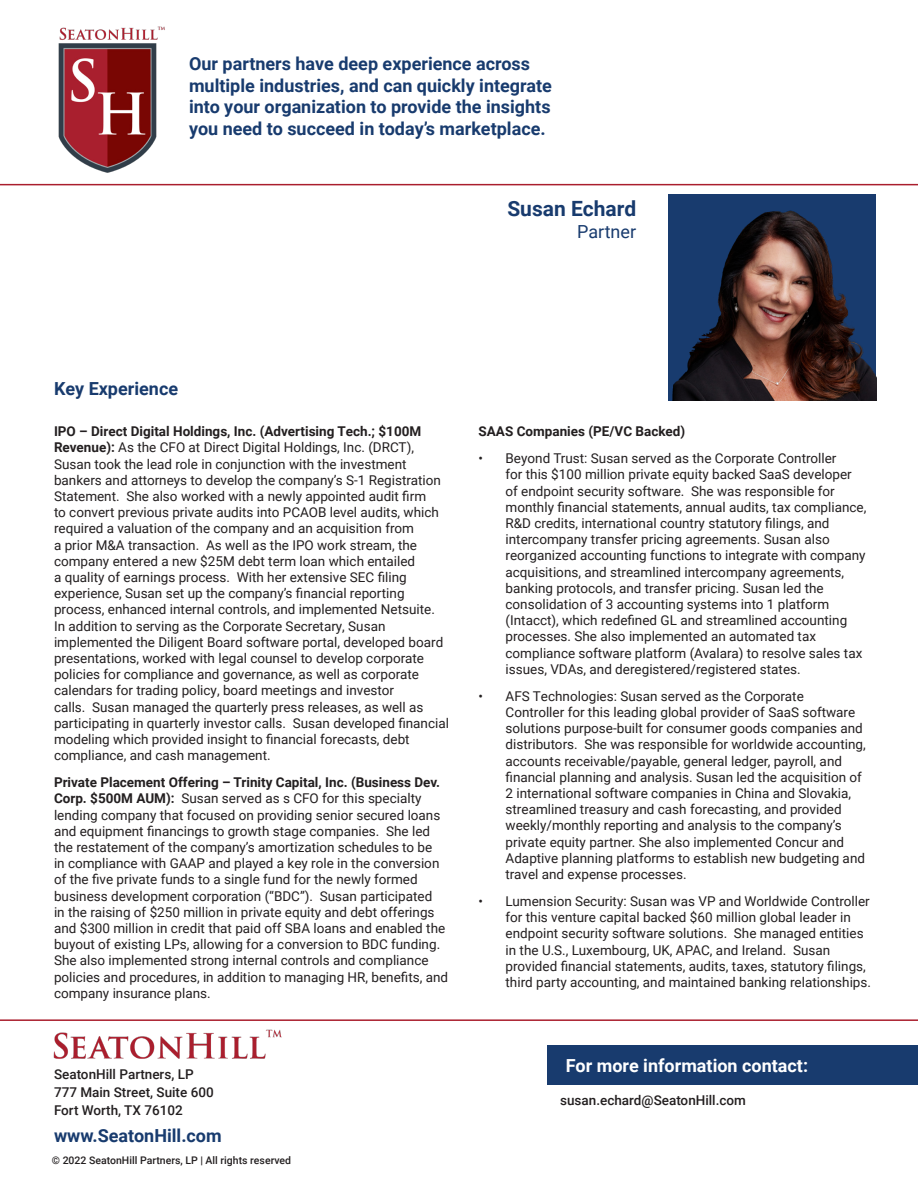
<style>
.page{position:relative;width:918px;height:1188px;background:#fff}
.page>*{position:absolute;margin:0;border:0;box-sizing:border-box;transform-origin:0 0}
.t1{font:700 21px "Roboto";color:#183b6e}
.t2{font:700 18px/21.6px "Roboto";color:#183b6e}
.t3{font:700 18px "Roboto";color:#fff}
.t4{font:18px "Roboto";color:#183b6e}
.t5{font:13.5px/16.2px "Roboto";color:#231f20}
.t6{font:500 13.5px/18px "Roboto";color:#231f20}
.t7{font:700 13.5px "Roboto";color:#231f20}
.t8{font:500 10.5px "Roboto";color:#231f20}
.s1{font-weight:700}
</style>
<div class="page">
<div style="left:547px;top:1045px;width:371px;height:40px;background:#183b6e"></div>
<img style="left:53px;top:1029px;width:229px;height:30px">
<hr style="left:0;top:1019px;width:918px;height:2px;background:#aa1e2d">
<hr style="left:0;top:184px;width:918px;height:1px;background:#aa1e2d">
<img style="left:58px;top:26px;width:107px;height:147px">
<img style="left:668px;top:194px;width:208px;height:206px">
<h2 class="t2" style="left:189px;top:52px;width:364px">Our partners have deep experience across multiple industries, and can quickly integrate into your organization to provide the insights you need to succeed in today’s marketplace.</h2>
<p class="t1" style="left:507px;top:194px;width:130px">Susan Echard</p>
<p class="t4" style="left:577px;top:219px;width:61px">Partner</p>
<p class="t2" style="left:54px;top:377px;width:126px">Key Experience</p>
<p class="t5" style="left:54px;top:423px;width:397px"><span class="s1">IPO – Direct Digital Holdings, Inc. (Advertising Tech.; $100M Revenue):</span> As the CFO at Direct Digital Holdings, Inc. (DRCT), Susan took the lead role in conjunction with the investment bankers and attorneys to develop the company’s S-1 Registration Statement. She also worked with a newly appointed audit firm<br>to convert previous private audits into PCAOB level audits, which required a valuation of the company and an acquisition from<br>a prior M&amp;A transaction. As well as the IPO work stream, the company entered a new $25M debt term loan which entailed<br>a quality of earnings process. With her extensive SEC filing experience, Susan set up the company’s financial reporting process, enhanced internal controls, and implemented Netsuite.<br>In addition to serving as the Corporate Secretary, Susan implemented the Diligent Board software portal, developed board presentations, worked with legal counsel to develop corporate policies for compliance and governance, as well as corporate calendars for trading policy, board meetings and investor<br>calls. Susan managed the quarterly press releases, as well as participating in quarterly investor calls. Susan developed financial modeling which provided insight to financial forecasts, debt compliance, and cash management.</p>
<p class="t5" style="left:54px;top:774px;width:396px"><span class="s1">Private Placement Offering – Trinity Capital, Inc. (Business Dev.<br>Corp. $500M AUM):</span> Susan served as s CFO for this specialty lending company that focused on providing senior secured loans and equipment financings to growth stage companies. She led the restatement of the company’s amortization schedules to be<br>in compliance with GAAP and played a key role in the conversion of the five private funds to a single fund for the newly formed business development corporation (“BDC”). Susan participated<br>in the raising of $250 million in private equity and debt offerings and $300 million in credit that paid off SBA loans and enabled the buyout of existing LPs, allowing for a conversion to BDC funding.<br>She also implemented strong internal controls and compliance policies and procedures, in addition to managing HR, benefits, and company insurance plans.</p>
<p class="t6" style="left:54px;top:1065px;width:161px">SeatonHill Partners, LP<br>777 Main Street, Suite 600<br>Fort Worth, TX 76102</p>
<h2 class="t2" style="left:54px;top:1124px;width:169px">www.SeatonHill.com</h2>
<p class="t8" style="left:52px;top:1153px;width:241px">© 2022 SeatonHill Partners, LP | All rights reserved</p>
<p class="t7" style="left:479px;top:422px;width:208px">SAAS Companies (PE/VC Backed)</p>
<p class="t5" style="left:506px;top:450px;width:362px;text-indent:-27px">• Beyond Trust: Susan served as the Corporate Controller<br>for this $100 million private equity backed SaaS developer of endpoint security software. She was responsible for monthly financial statements, annual audits, tax compliance, R&amp;D credits, international country statutory filings, and intercompany transfer pricing agreements. Susan also reorganized accounting functions to integrate with company acquisitions, and streamlined intercompany agreements, banking protocols, and transfer pricing. Susan led the consolidation of 3 accounting systems into 1 platform (Intacct), which redefined GL and streamlined accounting processes. She also implemented an automated tax compliance software platform (Avalara) to resolve sales tax issues, VDAs, and deregistered/registered states.</p>
<p class="t5" style="left:506px;top:687px;width:362px;text-indent:-27px">• AFS Technologies: Susan served as the Corporate Controller for this leading global provider of SaaS software solutions purpose-built for consumer goods companies and distributors. She was responsible for worldwide accounting, accounts receivable/payable, general ledger, payroll, and financial planning and analysis. Susan led the acquisition of 2 international software companies in China and Slovakia, streamlined treasury and cash forecasting, and provided weekly/monthly reporting and analysis to the company’s private equity partner. She also implemented Concur and Adaptive planning platforms to establish new budgeting and travel and expense processes.</p>
<p class="t5" style="left:506px;top:893px;width:367px;text-indent:-27px">• Lumension Security: Susan was VP and Worldwide Controller for this venture capital backed $60 million global leader in endpoint security software solutions. She managed entities in the U.S., Luxembourg, UK, APAC, and Ireland. Susan provided financial statements, audits, taxes, statutory filings, third party accounting, and maintained banking relationships.</p>
<h2 class="t3" style="left:566px;top:1053px;width:244px">For more information contact:</h2>
<p class="t6" style="left:560px;top:1091px;width:187px">susan.echard@SeatonHill.com</p>
</div>
